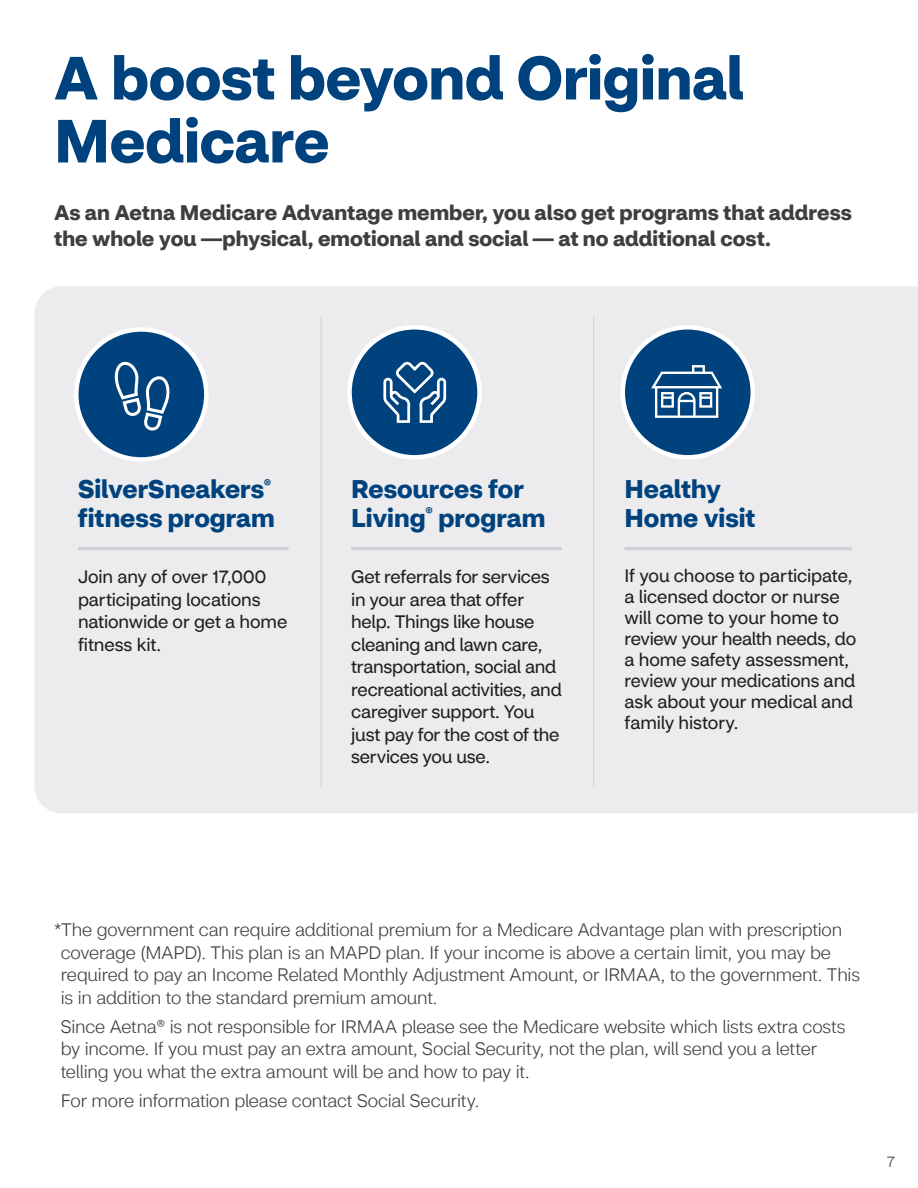
<style>
.page{position:relative;width:918px;height:1188px;background:#fff}
.page>*{position:absolute;margin:0;border:0;box-sizing:border-box;transform-origin:0 0}
.t1{font:700 60px/63px "CVS Health Sans";letter-spacing:-.005em;color:#00427d}
.t2{font:700 25.5px/28.5px "CVS Health Sans";color:#00427d}
.t3{font:700 21px/25.5px "CVS Health Sans";color:#3e3e3f}
.t4{font:300 18px/22.5px "CVS Health Sans";letter-spacing:-.01em;color:#3e3e3f}
.t5{font:18px/22.5px "CVS Health Sans";letter-spacing:-.01em;color:#231f20}
.t6{font:300 15px "CVS Health Sans";color:#3e3e3f}
</style>
<div class="page">
<div style="left:35px;top:286px;width:883px;height:527px;background:#ececee"></div>
<div style="left:76px;top:329px;width:130px;height:130px;background:#00427d;border-radius:50%"></div>
<div style="left:74px;top:327px;width:135px;height:135px;border:4px solid #fff;border-radius:50%"></div>
<svg style="left:115px;top:362px;width:55px;height:69px"></svg>
<div style="left:350px;top:327px;width:130px;height:130px;background:#00427d;border-radius:50%"></div>
<div style="left:347px;top:325px;width:135px;height:135px;border:4px solid #fff;border-radius:50%"></div>
<svg style="left:383px;top:362px;width:63px;height:61px"></svg>
<div style="left:623px;top:327px;width:130px;height:130px;background:#00427d;border-radius:50%"></div>
<div style="left:621px;top:325px;width:134px;height:135px;border:4px solid #fff;border-radius:50%"></div>
<svg style="left:651px;top:365px;width:71px;height:53px"></svg>
<hr style="left:78px;top:547px;width:211px;height:3px;background:#cbd1d5">
<hr style="left:351px;top:547px;width:211px;height:3px;background:#cbd1d5">
<hr style="left:624px;top:547px;width:228px;height:3px;background:#cbd1d5">
<hr style="left:321px;top:316px;width:1px;height:471px;background:#cbd1d5">
<hr style="left:593px;top:316px;width:1px;height:471px;background:#cbd1d5">
<h2 class="t1" style="left:54px;top:47px;width:691px">A boost beyond Original<br>Medicare</h2>
<p class="t3" style="left:54px;top:200px;width:799px">As an Aetna Medicare Advantage member, you also get programs that address the whole you —physical, emotional and social — at no additional cost.</p>
<h3 class="t2" style="left:78px;top:475px;width:198px">SilverSneakers<sup>® </sup>fitness program</h3>
<p class="t5" style="left:78px;top:566px;width:211px">Join any of over 17,000 participating locations nationwide or get a home fitness kit.</p>
<h3 class="t2" style="left:351px;top:475px;width:196px">Resources for<br>Living<sup>®</sup> program</h3>
<p class="t5" style="left:351px;top:566px;width:212px">Get referrals for services in your area that offer help. Things like house cleaning and lawn care, transportation, social and recreational activities, and caregiver support. You just pay for the cost of the services you use.</p>
<h3 class="t2" style="left:624px;top:475px;width:133px">Healthy<br>Home visit</h3>
<p class="t5" style="left:624px;top:565px;width:233px;line-height:21px">If you choose to participate, a licensed doctor or nurse will come to your home to review your health needs, do a home safety assessment, review your medications and ask about your medical and family history.</p>
<p class="t4" style="left:61px;top:919px;width:801px;text-indent:-7px">*The government can require additional premium for a Medicare Advantage plan with prescription coverage (MAPD). This plan is an MAPD plan. If your income is above a certain limit, you may be required to pay an Income Related Monthly Adjustment Amount, or IRMAA, to the government. This is in addition to the standard premium amount.</p>
<p class="t4" style="left:61px;top:1015px;width:786px">Since Aetna® is not responsible for IRMAA please see the Medicare website which lists extra costs by income. If you must pay an extra amount, Social Security, not the plan, will send you a letter telling you what the extra amount will be and how to pay it.</p>
<p class="t4" style="left:61px;top:1090px;width:420px">For more information please contact Social Security.</p>
<p class="t6" style="left:887px;top:1152px;width:10px">7</p>
</div>
